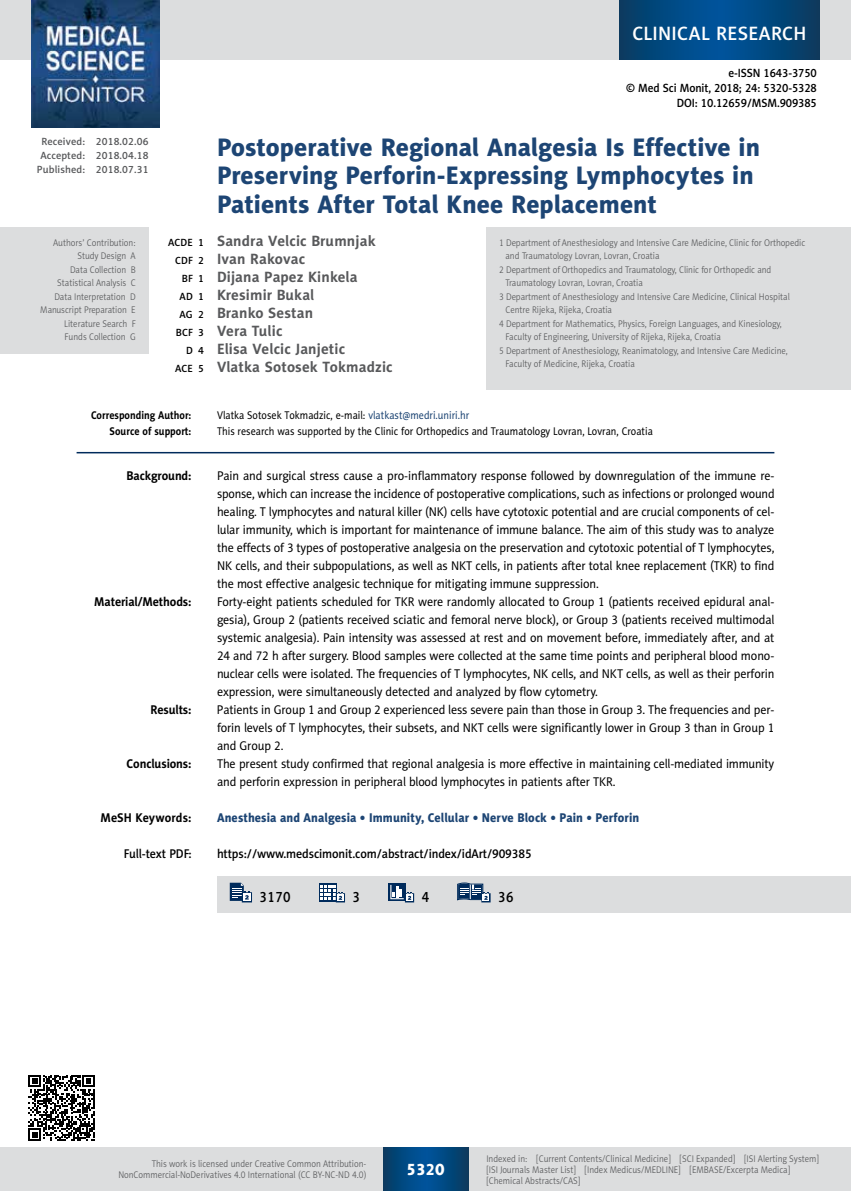
<style>
.page{position:relative;width:851px;height:1191px;background:#fff}
.page>*{position:absolute;margin:0;border:0;box-sizing:border-box;transform-origin:0 0}
.t1{font:25.5px/28.5px "Naomi Sans EFN Heavy";color:#1d4574}
.t2{font:19.5px "Naomi Sans EFN Medium";letter-spacing:.015em;color:#fff}
.t3{font:16.5px "Naomi Sans EFN Heavy";color:#fff}
.t4{font:700 15px "Naomi Sans EFN";letter-spacing:.01em;color:#58595b}
.t5{font:15px "Naomi Sans EFN Medium";letter-spacing:.03em;color:#000;scale:.9 1}
.t6{font:12.75px/18px "Naomi Sans EFN";letter-spacing:-.01em;color:#000;text-align:justify;scale:.95 1}
.t7{font:12.75px "Naomi Sans EFN Medium";letter-spacing:-.01em;color:#000;scale:.95 1}
.t8{font:12.75px "Naomi Sans EFN Heavy";letter-spacing:.005em;color:#1d4574;scale:.95 1}
.t9{font:700 12.75px "Naomi Sans EFN";letter-spacing:-.01em;color:#000;scale:.95 1}
.t10{font:12px/15px "Naomi Sans EFN Medium";letter-spacing:-.01em;color:#000;text-align:right;scale:.95 1}
.t11{font:11.25px "Naomi Sans EFN";color:#000;scale:.9 1}
.t12{font:700 11.25px "Naomi Sans EFN";color:#000;scale:.9 1}
.t13{font:10.5px/13.5px "Naomi Sans EFN Medium";letter-spacing:.01em;color:#58595b;text-align:center}
.t14{font:9.75px/13.5px "Naomi Sans EFN Light";color:#58595b;text-align:right;scale:.9 1}
.s1{font-family:"Naomi Sans EFN Medium";font-weight:400;font-size:10.5px;color:#000}
.s2{color:#1d4574}
</style>
<div class="page">
<div style="left:217px;top:876px;width:633px;height:36px;background:#dcddde"></div>
<svg style="left:230px;top:882px;width:22px;height:20px"></svg>
<div style="left:319px;top:883px;width:17px;height:18px;background:#002b5c"></div>
<svg style="left:320px;top:884px;width:25px;height:18px"></svg>
<div style="left:388px;top:883px;width:18px;height:18px;background:#002b5c"></div>
<svg style="left:390px;top:885px;width:24px;height:17px"></svg>
<svg style="left:457px;top:882px;width:33px;height:20px"></svg>
<hr style="left:77px;top:452px;width:697px;height:1px;background:#002b5c">
<div style="left:0;top:228px;width:148px;height:126px;background:#dcddde"></div>
<div style="left:486px;top:228px;width:364px;height:162px;background:#dcddde"></div>
<svg style="left:28px;top:1075px;width:67px;height:66px"></svg>
<hr style="left:850px;top:0;width:1px;height:60px;background:#dcddde">
<div style="left:0;top:1148px;width:850px;height:43px;background:#dcddde"></div>
<svg style="left:383px;top:1147px;width:85px;height:43px;background:#02487f"></svg>
<div style="left:0;top:0;width:850px;height:60px;background:#dcddde"></div>
<svg style="left:619px;top:0;width:200px;height:60px;background:#02487f"></svg>
<img style="left:32px;top:0;width:127px;height:128px">
<h2 class="t2" style="left:632px;top:22px;width:175px">CLINICAL RESEARCH</h2>
<p class="t10" style="left:626px;top:65px;width:202px">e-ISSN 1643-3750<br>© Med Sci Monit, 2018; 24: 5320-5328<br>DOI: 10.12659/MSM.909385</p>
<h1 class="t1" style="left:217px;top:132px;width:544px">Postoperative Regional Analgesia Is Effective in<br>Preserving Perforin-Expressing Lymphocytes in<br>Patients After Total Knee Replacement</h1>
<p class="t4" style="left:168px;top:232px;width:209px"><span class="s1">ACDE 1</span> Sandra Velcic Brumnjak</p>
<p class="t4" style="left:175px;top:250px;width:132px"><span class="s1">CDF 2</span> Ivan Rakovac</p>
<p class="t4" style="left:182px;top:268px;width:177px"><span class="s1">BF 1</span> Dijana Papez Kinkela</p>
<p class="t4" style="left:179px;top:286px;width:136px"><span class="s1">AD 1</span> Kresimir Bukal</p>
<p class="t4" style="left:179px;top:304px;width:135px"><span class="s1">AG 2</span> Branko Sestan</p>
<p class="t4" style="left:176px;top:322px;width:108px"><span class="s1">BCF 3</span> Vera Tulic</p>
<p class="t4" style="left:186px;top:340px;width:161px"><span class="s1">D 4</span> Elisa Velcic Janjetic</p>
<p class="t4" style="left:175px;top:358px;width:219px"><span class="s1">ACE 5</span> Vlatka Sotosek Tokmadzic</p>
<p class="t12" style="left:91px;top:409px;width:113px">Corresponding Author:</p>
<p class="t11" style="left:217px;top:409px;width:282px">Vlatka Sotosek Tokmadzic, e-mail: <span class="s2">vlatkast@medri.uniri.hr</span></p>
<p class="t12" style="left:110px;top:424px;width:92px">Source of support:</p>
<p class="t11" style="left:217px;top:424px;width:485px">This research was supported by the Clinic for Orthopedics and Traumatology Lovran, Lovran, Croatia</p>
<p class="t9" style="left:126px;top:468px;width:70px">Background:</p>
<p class="t6" style="left:217px;top:467px;width:588px">Pain and surgical stress cause a pro-inflammatory response followed by downregulation of the immune re&shy;sponse, which can increase the incidence of postoperative complications, such as infections or prolonged wound healing. T lymphocytes and natural killer (NK) cells have cytotoxic potential and are crucial components of cel&shy;lular immunity, which is important for maintenance of immune balance. The aim of this study was to analyze the effects of 3 types of postoperative analgesia on the preservation and cytotoxic potential of T lymphocytes, NK cells, and their subpopulations, as well as NKT cells, in patients after total knee replacement (TKR) to find the most effective analgesic technique for mitigating immune suppression.</p>
<p class="t9" style="left:94px;top:594px;width:104px">Material/Methods:</p>
<p class="t6" style="left:217px;top:593px;width:588px">Forty-eight patients scheduled for TKR were randomly allocated to Group 1 (patients received epidural anal&shy;gesia), Group 2 (patients received sciatic and femoral nerve block), or Group 3 (patients received multimodal systemic analgesia). Pain intensity was assessed at rest and on movement before, immediately after, and at 24 and 72 h after surgery. Blood samples were collected at the same time points and peripheral blood mono&shy;nuclear cells were isolated. The frequencies of T lymphocytes, NK cells, and NKT cells, as well as their perforin expression, were simultaneously detected and analyzed by flow cytometry.</p>
<p class="t9" style="left:150px;top:702px;width:45px">Results:</p>
<p class="t6" style="left:217px;top:701px;width:588px">Patients in Group 1 and Group 2 experienced less severe pain than those in Group 3. The frequencies and per&shy;forin levels of T lymphocytes, their subsets, and NKT cells were significantly lower in Group 3 than in Group 1 and Group 2.</p>
<p class="t9" style="left:127px;top:756px;width:70px">Conclusions:</p>
<p class="t6" style="left:217px;top:755px;width:588px">The present study confirmed that regional analgesia is more effective in maintaining cell-mediated immunity and perforin expression in peripheral blood lymphocytes in patients after TKR.</p>
<p class="t9" style="left:100px;top:810px;width:97px">MeSH Keywords:</p>
<p class="t8" style="left:217px;top:810px;width:446px">Anesthesia and Analgesia • Immunity, Cellular • Nerve Block • Pain • Perforin</p>
<p class="t7" style="left:124px;top:846px;width:73px">Full-text PDF:</p>
<p class="t7" style="left:217px;top:846px;width:333px">https://www.medscimonit.com/abstract/index/idArt/909385</p>
<p class="t13" style="left:37px;top:135px;width:113px">Received: 2018.02.06<br>Accepted: 2018.04.18<br>Published: 2018.07.31</p>
<p class="t14" style="left:40px;top:236px;width:107px">Authors’ Contribution:<br>Study Design A<br>Data Collection B<br>Statistical Analysis C<br>Data Interpretation D<br>Manuscript Preparation E<br>Literature Search F<br>Funds Collection G</p>
<p class="t14" style="left:499px;top:236px;width:341px">1 Department of Anesthesiology and Intensive Care Medicine, Clinic for Orthopedic</p>
<p class="t14" style="left:505px;top:249px;width:172px">and Traumatology Lovran, Lovran, Croatia</p>
<p class="t14" style="left:499px;top:263px;width:304px">2 Department ofOrthopedics and Traumatology, Clinic for Orthopedic and</p>
<p class="t14" style="left:505px;top:276px;width:154px">Traumatology Lovran, Lovran, Croatia</p>
<p class="t14" style="left:499px;top:290px;width:324px">3 Department of Anesthesiology and Intensive Care Medicine, Clinical Hospital</p>
<p class="t14" style="left:505px;top:303px;width:120px">Centre Rijeka, Rijeka, Croatia</p>
<p class="t14" style="left:499px;top:317px;width:315px">4 Department for Mathematics, Physics, Foreign Languages, and Kinesiology,</p>
<p class="t14" style="left:505px;top:330px;width:241px">Faculty of Engineering, University of Rijeka, Rijeka, Croatia</p>
<p class="t14" style="left:499px;top:344px;width:322px">5 Department of Anesthesiology, Reanimatology, and Intensive Care Medicine,</p>
<p class="t14" style="left:505px;top:357px;width:145px">Faculty of Medicine, Rijeka, Croatia</p>
<p class="t5" style="left:259px;top:888px;width:36px">3170</p>
<p class="t5" style="left:352px;top:888px;width:10px">3</p>
<p class="t5" style="left:421px;top:888px;width:10px">4</p>
<p class="t5" style="left:498px;top:888px;width:19px">36</p>
<p class="t14" style="left:118px;top:1158px;width:277px;line-height:11.2px">This work is licensed under Creative Common Attribution-<br>NonCommercial-NoDerivatives 4.0 International (CC BY-NC-ND 4.0)</p>
<p class="t3" style="left:406px;top:1159px;width:40px">5320</p>
<p class="t14" style="left:486px;top:1152px;width:371px;line-height:11.2px;text-align:left">Indexed in: [Current Contents/Clinical Medicine] [SCI Expanded] [ISI Alerting System] [ISI Journals Master List] [Index Medicus/MEDLINE] [EMBASE/Excerpta Medica] [Chemical Abstracts/CAS]</p>
</div>
